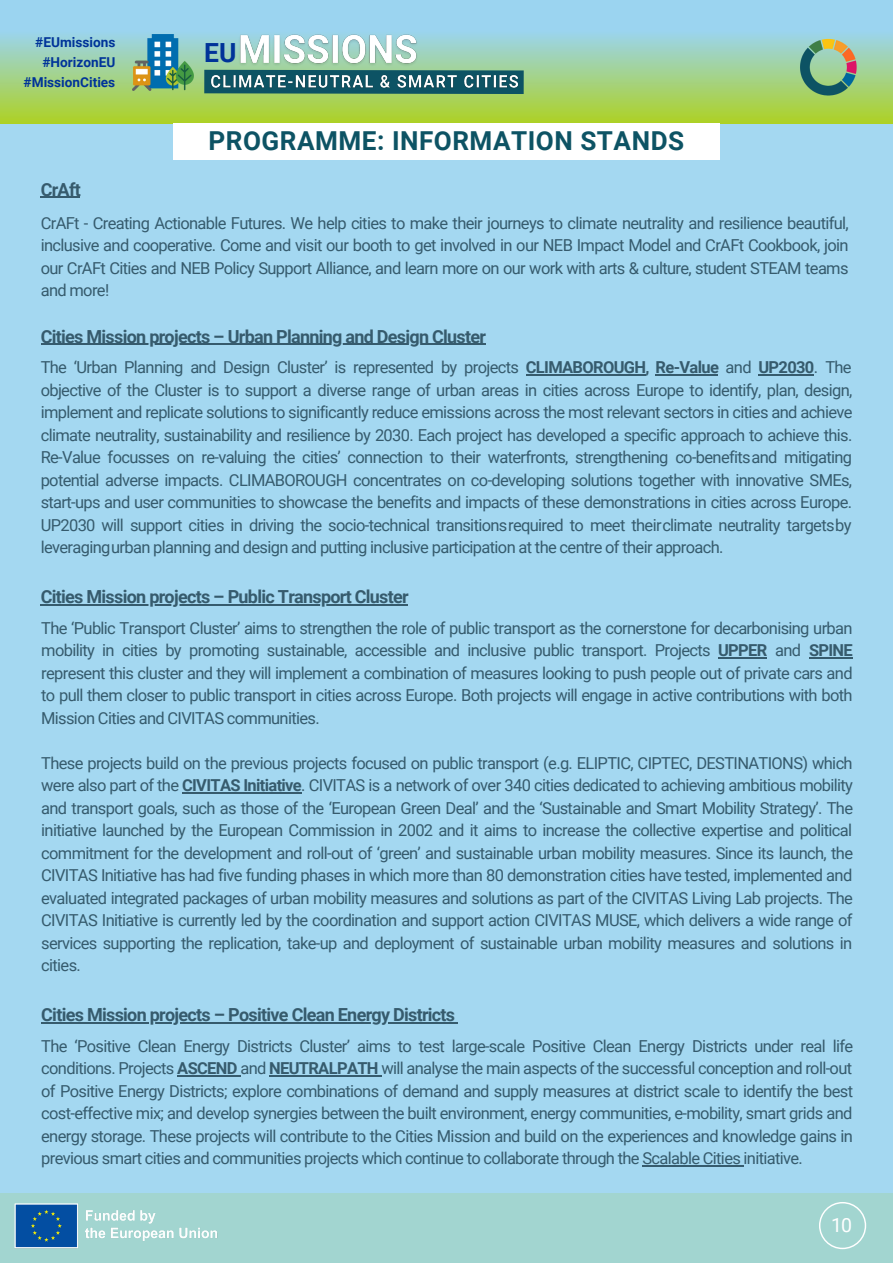
<style>
.page{position:relative;width:893px;height:1264px;background:#fff}
.page>*{position:absolute;margin:0;border:0;box-sizing:border-box;transform-origin:0 0}
.t1{font:700 26.4px "Roboto";color:#039}
.t2{font:700 26.1px "Roboto";letter-spacing:.02em;color:#0d5364}
.t3{font:19.5px "Roboto";color:#fff}
.t4{font:700 18px "Roboto";letter-spacing:-.04em;color:#365b6d}
.t5{font:16.5px/22.5px "Roboto";letter-spacing:-.04em;color:#365b6d;text-align:justify}
.t6{font:700 13.65px "Roboto";color:#039}
.s1{font-weight:700}
</style>
<div class="page">
<div style="left:0;top:0;width:892px;height:1262px;background:#a4d8f1"></div>
<img style="left:0;top:35px;width:892px;height:88px">
<div style="left:0;top:1192px;width:892px;height:70px;background:#a2d5d0"></div>
<img style="left:14px;top:1203px;width:204px;height:45px">
<div style="left:173px;top:123px;width:546px;height:37px;background:#fff"></div>
<svg style="left:181px;top:58px;width:366px;height:48px;background:#a2cf70"></svg>
<img style="left:133px;top:34px;width:61px;height:57px">
<img style="left:233px;top:34px;width:190px;height:36px">
<img style="left:208px;top:70px;width:313px;height:24px">
<img style="left:788px;top:35px;width:79px;height:71px">
<svg style="left:819px;top:1202px;width:47px;height:47px"></svg>
<hr style="left:718px;top:657px;width:48px;height:1px;background:#365b6d">
<hr style="left:809px;top:657px;width:43px;height:1px;background:#365b6d">
<hr style="left:182px;top:792px;width:119px;height:1px;background:#365b6d">
<hr style="left:526px;top:374px;width:119px;height:1px;background:#365b6d">
<hr style="left:655px;top:374px;width:63px;height:1px;background:#365b6d">
<hr style="left:758px;top:374px;width:55px;height:1px;background:#365b6d">
<hr style="left:41px;top:343px;width:444px;height:2px;background:#365b6d">
<hr style="left:41px;top:604px;width:367px;height:1px;background:#365b6d">
<hr style="left:41px;top:197px;width:39px;height:1px;background:#365b6d">
<hr style="left:177px;top:1075px;width:63px;height:1px;background:#365b6d">
<hr style="left:269px;top:1075px;width:109px;height:1px;background:#365b6d">
<hr style="left:642px;top:1165px;width:101px;height:1px;background:#365b6d">
<hr style="left:41px;top:1022px;width:413px;height:1px;background:#365b6d">
<p class="t6" style="left:35px;top:34px;width:82px">#EUmissions</p>
<p class="t6" style="left:42px;top:54px;width:74px">#HorizonEU</p>
<p class="t6" style="left:24px;top:74px;width:93px">#MissionCities</p>
<p class="t1" style="left:204px;top:38px;width:34px">EU</p>
<p class="t2" style="left:208px;top:126px;width:477px">PROGRAMME: INFORMATION STANDS</p>
<p class="t4" style="left:41px;top:179px;width:42px">CrAft</p>
<p class="t5" style="left:41px;top:212px;width:809px">CrAFt - Creating Actionable Futures. We help cities to make their journeys to climate neutrality and resilience beautiful, inclusive and cooperative. Come and visit our booth to get involved in our NEB Impact Model and CrAFt Cookbook, join our CrAFt Cities and NEB Policy Support Alliance, and learn more on our work with arts &amp; culture, student STEAM teams and more!</p>
<p class="t4" style="left:41px;top:326px;width:447px">Cities Mission projects – Urban Planning and Design Cluster</p>
<p class="t5" style="left:41px;top:356px;width:813px">The ‘Urban Planning and Design Cluster’ is represented by projects <span class="s1">CLIMABOROUGH, Re-Value</span> and <span class="s1">UP2030</span>. The objective of the Cluster is to support a diverse range of urban areas in cities across Europe to identify, plan, design, implement and replicate solutions to significantly reduce emissions across the most relevant sectors in cities and achieve climate neutrality, sustainability and resilience by 2030. Each project has developed a specific approach to achieve this.<br>Re-Value focusses on re-valuing the cities’ connection to their waterfronts, strengthening co-benefitsand mitigating potential adverse impacts. CLIMABOROUGH concentrates on co-developing solutions together with innovative SMEs, start-ups and user communities to showcase the benefits and impacts of these demonstrations in cities across Europe.<br>UP2030 will support cities in driving the socio-technical transitionsrequired to meet theirclimate neutrality targetsby leveragingurban planning and design and putting inclusive participation at the centre of their approach.</p>
<p class="t4" style="left:41px;top:586px;width:369px">Cities Mission projects – Public Transport Cluster</p>
<p class="t5" style="left:41px;top:617px;width:813px">The ‘Public Transport Cluster’ aims to strengthen the role of public transport as the cornerstone for decarbonising urban mobility in cities by promoting sustainable, accessible and inclusive public transport. Projects <span class="s1">UPPER</span> and <span class="s1">SPINE </span>represent this cluster and they will implement a combination of measures looking to push people out of private cars and to pull them closer to public transport in cities across Europe. Both projects will engage in active contributions with both Mission Cities and CIVITAS communities.</p>
<p class="t5" style="left:41px;top:751px;width:813px">These projects build on the previous projects focused on public transport (e.g. ELIPTIC, CIPTEC, DESTINATIONS) which were also part of the <span class="s1">CIVITAS Initiative</span>. CIVITAS is a network of over 340 cities dedicated to achieving ambitious mobility and transport goals, such as those of the ‘European Green Deal’ and the ‘Sustainable and Smart Mobility Strategy’. The initiative launched by the European Commission in 2002 and it aims to increase the collective expertise and political commitment for the development and roll-out of ‘green’ and sustainable urban mobility measures. Since its launch, the CIVITAS Initiative has had five funding phases in which more than 80 demonstration cities have tested, implemented and evaluated integrated packages of urban mobility measures and solutions as part of the CIVITAS Living Lab projects. The CIVITAS Initiative is currently led by the coordination and support action CIVITAS MUSE, which delivers a wide range of services supporting the replication, take-up and deployment of sustainable urban mobility measures and solutions in cities.</p>
<p class="t4" style="left:41px;top:1004px;width:415px">Cities Mission projects – Positive Clean Energy Districts</p>
<p class="t5" style="left:41px;top:1034px;width:813px">The ‘Positive Clean Energy Districts Cluster’ aims to test large-scale Positive Clean Energy Districts under real life conditions. Projects <span class="s1">ASCEND</span> and <span class="s1">NEUTRALPATH</span> will analyse the main aspects of the successful conception and roll-out of Positive Energy Districts; explore combinations of demand and supply measures at district scale to identify the best cost-effective mix; and develop synergies between the built environment, energy communities, e-mobility, smart grids and energy storage. These projects will contribute to the Cities Mission and build on the experiences and knowledge gains in previous smart cities and communities projects which continue to collaborate through the Scalable Cities initiative.</p>
<p class="t3" style="left:831px;top:1213px;width:23px">10</p>
</div>
